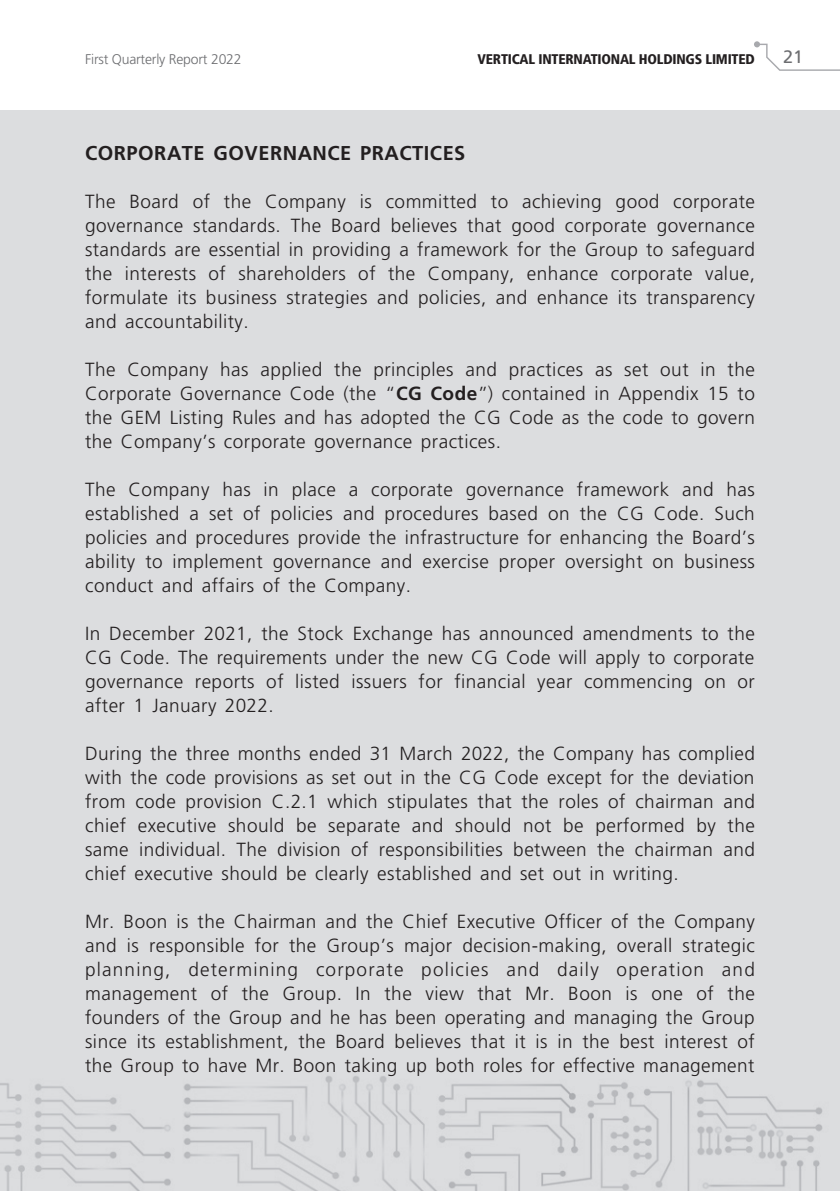
<style>
.page{position:relative;width:840px;height:1191px;background:#fff}
.page>*{position:absolute;margin:0;border:0;box-sizing:border-box;transform-origin:0 0}
._03_H1{font:700 20px "Frutiger LT Std";letter-spacing:.025em;color:#231f20}
._11_P0{font:300 19px/24px "Frutiger LT Std";letter-spacing:.025em;color:#231f20;text-align:justify}
.t1{font:18px "Frutiger LT Std";color:#6c6d70}
.t2{font:900 condensed 14px "Frutiger LT Std";letter-spacing:-.015em;color:#231f20}
.t3{font:300 14px "Frutiger LT Std";letter-spacing:-.015em;color:#6c6d70}
.s1{font-weight:700}
</style>
<div class="page">
<svg style="left:754px;top:41px;width:85px;height:30px"></svg>
<div style="left:0;top:110px;width:839px;height:1081px;background:#dcdddf"></div>
<p class="t3" style="left:85px;top:51px;width:158px">First Quarterly Report 2022</p>
<p class="t2" style="left:477px;top:51px;width:278px">VERTICAL INTERNATIONAL HOLDINGS LIMITED</p>
<p class="t1" style="left:782px;top:46px;width:21px">21</p>
<p class="_03_H1" style="left:85px;top:141px;width:381px">CORPORATE GOVERNANCE PRACTICES</p>
<p class="_11_P0" style="left:85px;top:189px;width:671px">The Board of the Company is committed to achieving good corporate governance standards. The Board believes that good corporate governance standards are essential in providing a framework for the Group to safeguard the interests of shareholders of the Company, enhance corporate value, formulate its business strategies and policies, and enhance its transparency and accountability.</p>
<p class="_11_P0" style="left:85px;top:357px;width:671px">The Company has applied the principles and practices as set out in the Corporate Governance Code (the “<span class="s1">CG Code</span>”) contained in Appendix 15 to the GEM Listing Rules and has adopted the CG Code as the code to govern the Company’s corporate governance practices.</p>
<p class="_11_P0" style="left:85px;top:477px;width:671px">The Company has in place a corporate governance framework and has established a set of policies and procedures based on the CG Code. Such policies and procedures provide the infrastructure for enhancing the Board’s ability to implement governance and exercise proper oversight on business conduct and affairs of the Company.</p>
<p class="_11_P0" style="left:85px;top:621px;width:671px">In December 2021, the Stock Exchange has announced amendments to the CG Code. The requirements under the new CG Code will apply to corporate governance reports of listed issuers for financial year commencing on or after 1 January 2022.</p>
<p class="_11_P0" style="left:85px;top:741px;width:671px">During the three months ended 31 March 2022, the Company has complied with the code provisions as set out in the CG Code except for the deviation from code provision C.2.1 which stipulates that the roles of chairman and chief executive should be separate and should not be performed by the same individual. The division of responsibilities between the chairman and chief executive should be clearly established and set out in writing.</p>
<p class="_11_P0" style="left:85px;top:909px;width:671px">Mr. Boon is the Chairman and the Chief Executive Officer of the Company and is responsible for the Group’s major decision-making, overall strategic planning, determining corporate policies and daily operation and management of the Group. In the view that Mr. Boon is one of the founders of the Group and he has been operating and managing the Group since its establishment, the Board believes that it is in the best interest of the Group to have Mr. Boon taking up both roles for effective management</p>
</div>
